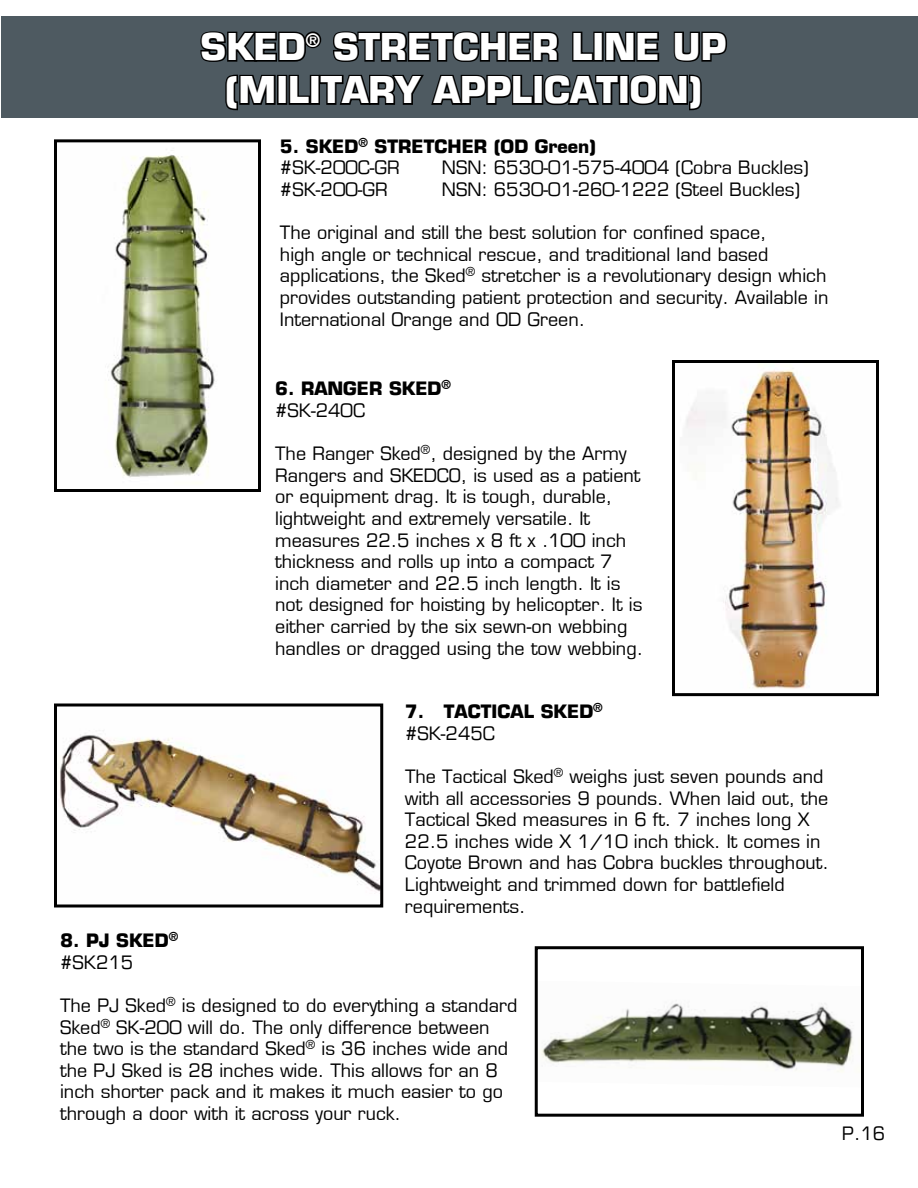
<style>
.page{position:relative;width:918px;height:1188px;background:#fff}
.page>*{position:absolute;margin:0;border:0;box-sizing:border-box;transform-origin:0 0}
.t1{font:700 36px/43.2px "Eurostile";color:#fff;text-align:center}
.t2{font:18px/21.6px "Eurostile";color:#000}
.t3{font:700 18px/21.6px "Eurostile";color:#000}
.s1{font-weight:400}
</style>
<div class="page">
<div style="left:2px;top:16px;width:916px;height:102px;background:#4e5a61"></div>
<svg style="left:200px;top:31px;width:527px;height:80px"></svg>
<img style="left:60px;top:734px;width:319px;height:157px">
<div style="left:54px;top:704px;width:329px;height:204px;border:3px solid #000"></div>
<img style="left:541px;top:1003px;width:312px;height:69px">
<div style="left:535px;top:946px;width:329px;height:171px;border:3px solid #000"></div>
<img style="left:108px;top:150px;width:107px;height:328px">
<div style="left:54px;top:139px;width:207px;height:353px;border:3px solid #000"></div>
<img style="left:686px;top:364px;width:153px;height:325px">
<div style="left:672px;top:360px;width:207px;height:336px;border:3px solid #000"></div>
<h1 class="t1" style="left:201px;top:25px;width:527px">SKED<sup>®</sup> STRETCHER LINE UP (MILITARY APPLICATION)</h1>
<p class="t3" style="left:280px;top:135px;width:318px">5. SKED<sup>®</sup> STRETCHER (OD Green) <span class="s1">#SK-200C-GR</span></p>
<p class="t2" style="left:442px;top:157px;width:368px">NSN: 6530-01-575-4004 (Cobra Buckles)</p>
<p class="t2" style="left:280px;top:179px;width:109px">#SK-200-GR</p>
<p class="t2" style="left:442px;top:179px;width:360px">NSN: 6530-01-260-1222 (Steel Buckles)</p>
<p class="t2" style="left:280px;top:222px;width:550px">The original and still the best solution for confined space,<br>high angle or technical rescue, and traditional land based applications, the Sked<sup>®</sup> stretcher is a revolutionary design which provides outstanding patient protection and security. Available in International Orange and OD Green.</p>
<p class="t3" style="left:275px;top:378px;width:178px">6. RANGER SKED<sup>® </sup><span class="s1">#SK-240C</span></p>
<p class="t2" style="left:275px;top:443px;width:369px">The Ranger Sked<sup>®</sup>, designed by the Army Rangers and SKEDCO, is used as a patient or equipment drag. It is tough, durable, lightweight and extremely versatile. It measures 22.5 inches x 8 ft x .100 inch thickness and rolls up into a compact 7 inch diameter and 22.5 inch length. It is not designed for hoisting by helicopter. It is either carried by the six sewn-on webbing handles or dragged using the tow webbing.</p>
<p class="t3" style="left:405px;top:700px;width:199px">7. TACTICAL SKED<sup>® </sup><span class="s1">#SK-245C</span></p>
<p class="t2" style="left:405px;top:766px;width:425px">The Tactical Sked<sup>®</sup> weighs just seven pounds and with all accessories 9 pounds. When laid out, the Tactical Sked measures in 6 ft. 7 inches long X 22.5 inches wide X 1/10 inch thick. It comes in Coyote Brown and has Cobra buckles throughout.<br>Lightweight and trimmed down for battlefield requirements.</p>
<p class="t3" style="left:60px;top:929px;width:120px">8. PJ SKED<sup>® </sup><span class="s1">#SK215</span></p>
<p class="t2" style="left:60px;top:995px;width:459px">The PJ Sked<sup>®</sup> is designed to do everything a standard Sked<sup>®</sup> SK-200 will do. The only difference between the two is the standard Sked<sup>®</sup> is 36 inches wide and the PJ Sked is 28 inches wide. This allows for an 8 inch shorter pack and it makes it much easier to go through a door with it across your ruck.</p>
<p class="t2" style="left:842px;top:1123px;width:44px">P.16</p>
</div>
